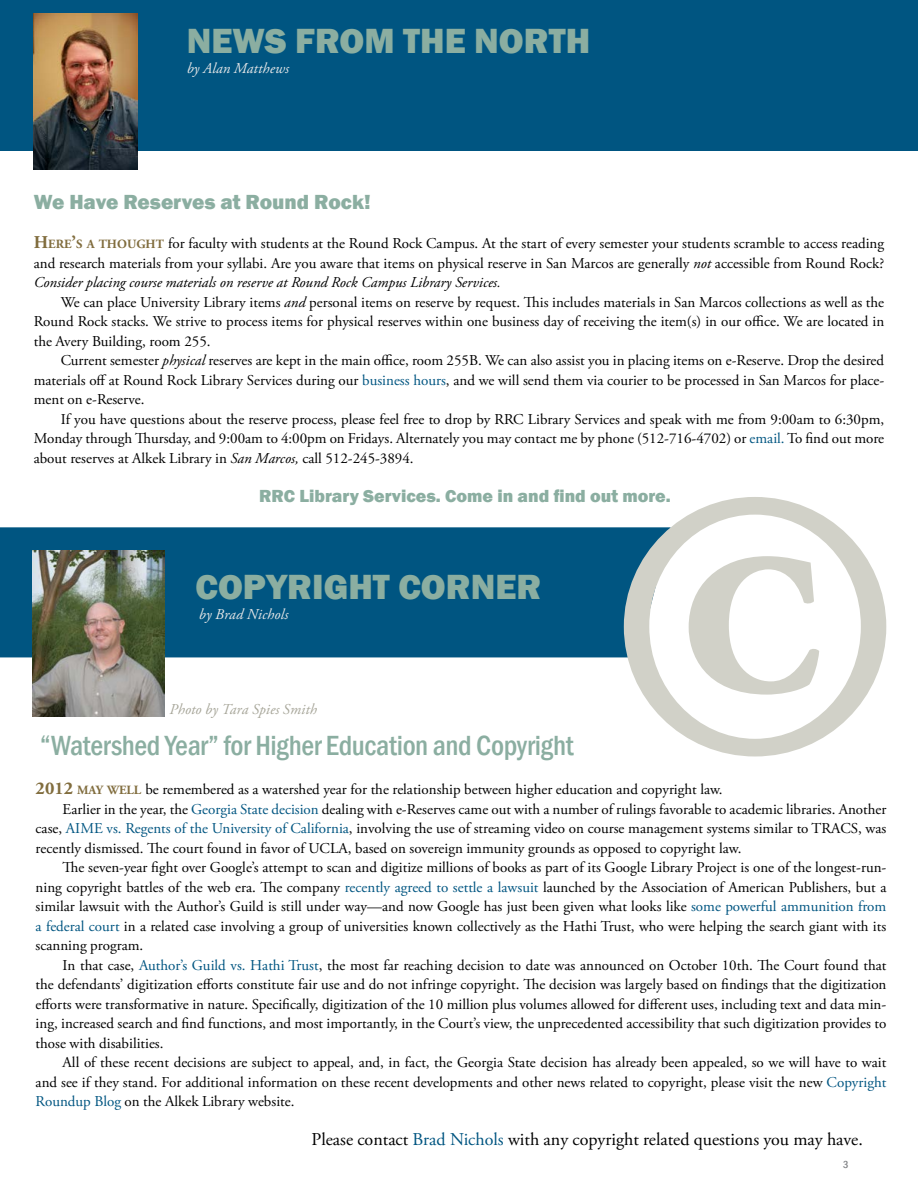
<style>
.page{position:relative;width:918px;height:1188px;background:#fff}
.page>*{position:absolute;margin:0;border:0;box-sizing:border-box;transform-origin:0 0}
.t1{font:700 375px "Adobe Garamond Pro";color:#d1d1c8}
.section_header{font:800 36px "Franklin Gothic";color:#8baea1}
.call_out_copy{font:500 condensed 28.5px "Franklin Gothic";letter-spacing:-.015em;color:#8baea1}
.call_out{font:800 21px "Franklin Gothic";color:#8baea1}
.body_text{font:18px "Adobe Garamond Pro";color:#000}
.body_text-2{font:800 18px "Franklin Gothic";color:#8baea1}
.body_text_1st_paragr{font:700 18px "Adobe Garamond Pro";color:#816d3e}
.body_text-3{font:15px/19.5px "Adobe Garamond Pro";color:#000;text-align:justify}
.body_text_1st_paragr-2{font:15px/19.5px "Adobe Garamond Pro";color:#000;text-align:justify}
.byline{font:italic 15px "Adobe Garamond Pro";letter-spacing:.005em;color:#a7a699}
.section_header-2{font:italic 15px "Adobe Garamond Pro";letter-spacing:.01em;color:#e6e7e8}
.byline-2{font:italic 15px "Adobe Garamond Pro";letter-spacing:.01em;color:#e6e7e8}
.t2{font:500 condensed 10.5px "Franklin Gothic";color:#808285}
.s1{font-weight:700;font-size:18px;color:#816d3e}
.s2{font-weight:700;font-size:12.6px;color:#816d3e}
.s3{font-style:italic}
.s4{color:#005581}
</style>
<div class="page">
<div style="left:0;top:0;width:918px;height:151px;background:#005581"></div>
<div style="left:0;top:527px;width:671px;height:130px;background:#005581"></div>
<img style="left:32px;top:551px;width:132px;height:166px">
<img style="left:34px;top:14px;width:103px;height:155px">
<p class="section_header" style="left:187px;top:18px;width:405px">NEWS FROM THE NORTH</p>
<p class="section_header-2" style="left:187px;top:59px;width:104px">by Alan Matthews</p>
<h4 class="call_out" style="left:34px;top:189px;width:339px">We Have Reserves at Round Rock!</h4>
<p class="body_text_1st_paragr-2" style="left:34px;top:234px;width:852px"><span class="s1">H</span><span class="s2">ERE</span><span class="s1">’</span><span class="s2">S A THOUGHT</span> for faculty with students at the Round Rock Campus. At the start of every semester your students scramble to access reading and research materials from your syllabi. Are you aware that items on physical reserve in San Marcos are generally <span class="s3">not</span> accessible from Round Rock?<br><span class="s3">Consider placing course materials on reserve at Round Rock Campus Library Services.</span></p>
<p class="body_text-3" style="left:34px;top:293px;width:852px;text-indent:27px">We can place University Library items <span class="s3">and</span> personal items on reserve by request. This includes materials in San Marcos collections as well as the Round Rock stacks. We strive to process items for physical reserves within one business day of receiving the item(s) in our office. We are located in the Avery Building, room 255.</p>
<p class="body_text-3" style="left:34px;top:351px;width:852px;text-indent:27px">Current semester <span class="s3">physical</span> reserves are kept in the main office, room 255B. We can also assist you in placing items on e-Reserve. Drop the desired materials off at Round Rock Library Services during our <span class="s4">business hours</span>, and we will send them via courier to be processed in San Marcos for place&shy;ment on e-Reserve.</p>
<p class="body_text-3" style="left:34px;top:410px;width:852px;text-indent:27px">If you have questions about the reserve process, please feel free to drop by RRC Library Services and speak with me from 9:00am to 6:30pm, Monday through Thursday, and 9:00am to 4:00pm on Fridays. Alternately you may contact me by phone (512-716-4702) or <span class="s4">email.</span> To find out more about reserves at Alkek Library in <span class="s3">San Marcos,</span> call 512-245-3894.</p>
<p class="body_text-2" style="left:259px;top:484px;width:413px">RRC Library Services. Come in and find out more.</p>
<h1 class="t1" style="left:609px;top:413px;width:294px">©</h1>
<p class="section_header" style="left:195px;top:564px;width:347px">COPYRIGHT CORNER</p>
<p class="byline-2" style="left:199px;top:605px;width:91px">by Brad Nichols</p>
<p class="byline" style="left:170px;top:700px;width:149px">Photo by Tara Spies Smith</p>
<h4 class="call_out_copy" style="left:40px;top:727px;width:535px">“Watershed Year” for Higher Education and Copyright</h4>
<p class="body_text_1st_paragr" style="left:36px;top:778px;width:39px">2012</p>
<p class="body_text-3" style="left:36px;top:819px;width:852px">case, <span class="s4">AIME vs. Regents of the University of California</span>, involving the use of streaming video on course management systems similar to TRACS, was recently dismissed. The court found in favor of UCLA, based on sovereign immunity grounds as opposed to copyright law.</p>
<p class="body_text_1st_paragr-2" style="left:77px;top:780px;width:647px"><span class="s2">MAY WELL</span> be remembered as a watershed year for the relationship between higher education and copyright law.</p>
<p class="body_text-3" style="left:63px;top:800px;width:825px">Earlier in the year, the <span class="s4">Georgia State decision</span> dealing with e-Reserves came out with a number of rulings favorable to academic libraries. Another</p>
<p class="body_text-3" style="left:63px;top:858px;width:825px">The seven-year fight over Google’s attempt to scan and digitize millions of books as part of its Google Library Project is one of the longest-run-</p>
<p class="body_text-3" style="left:36px;top:878px;width:852px">ning copyright battles of the web era. The company <span class="s4">recently agreed to settle a lawsuit</span> launched by the Association of American Publishers, but a similar lawsuit with the Author’s Guild is still under way—and now Google has just been given what looks like <span class="s4">some powerful ammunition from a federal court</span> in a related case involving a group of universities known collectively as the Hathi Trust, who were helping the search giant with its scanning program.</p>
<p class="body_text-3" style="left:36px;top:956px;width:852px;text-indent:27px">In that case, <span class="s4">Author’s Guild vs. Hathi Trust</span>, the most far reaching decision to date was announced on October 10th. The Court found that the defendants’ digitization efforts constitute fair use and do not infringe copyright. The decision was largely based on findings that the digitization efforts were transformative in nature. Specifically, digitization of the 10 million plus volumes allowed for different uses, including text and data min&shy;ing, increased search and find functions, and most importantly, in the Court’s view, the unprecedented accessibility that such digitization provides to those with disabilities.</p>
<p class="body_text-3" style="left:36px;top:1053px;width:852px;text-indent:27px">All of these recent decisions are subject to appeal, and, in fact, the Georgia State decision has already been appealed, so we will have to wait and see if they stand. For additional information on these recent developments and other news related to copyright, please visit the new <span class="s4">Copyright Roundup Blog</span> on the Alkek Library website.</p>
<p class="body_text" style="left:312px;top:1129px;width:553px">Please contact <span class="s4">Brad Nichols</span> with any copyright related questions you may have.</p>
<p class="t2" style="left:843px;top:1158px;width:7px">3</p>
</div>
